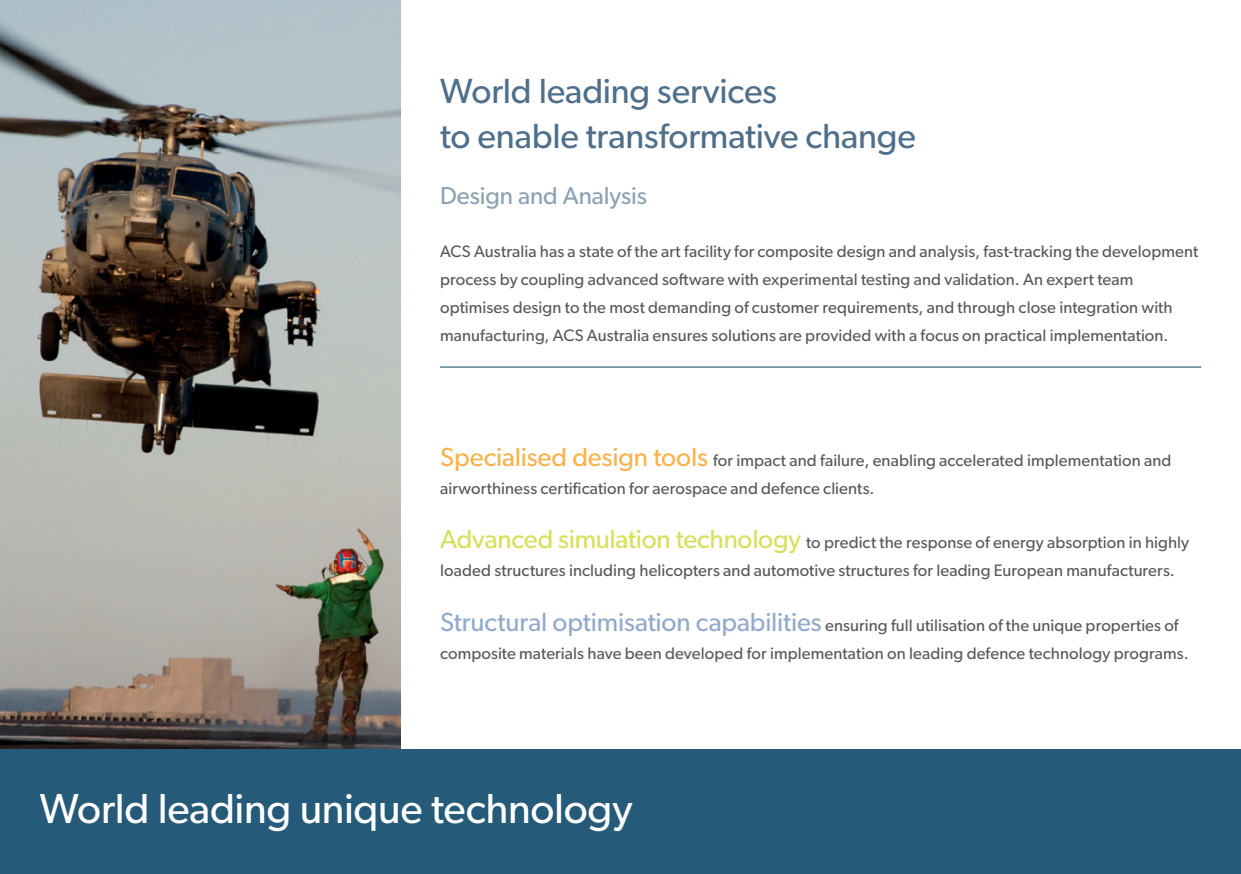
<style>
.page{position:relative;width:1241px;height:874px;background:#fff}
.page>*{position:absolute;margin:0;border:0;box-sizing:border-box;transform-origin:0 0}
.Panel_Heading{font:42px "Gibson";letter-spacing:-.01em;color:#fff}
.Page_Headling{font:35px/45.5px "Gibson";letter-spacing:-.005em;color:#4f6f8a}
.Subhead{font:24.5px "Gibson";letter-spacing:-.005em;color:#8ca1b2}
.Body_Copy{font:16.62px/28px "Gibson";letter-spacing:.005em;color:#57585a}
.s1{font-size:26.25px;color:#fbb24c}
.s2{font-size:26.25px;color:#d6e05a}
.s3{font-size:26.25px;color:#93aaca}
</style>
<div class="page">
<img style="left:0;top:0;width:400px;height:749px">
<div style="left:0;top:749px;width:1240px;height:124px;background:#255a78"></div>
<hr style="left:440px;top:366px;width:760px;height:2px;background:#7590a3">
<p class="Page_Headling" style="left:440px;top:67px;width:477px">World leading services<br>to enable transformative change</p>
<p class="Subhead" style="left:440px;top:181px;width:208px">Design and Analysis</p>
<p class="Body_Copy" style="left:440px;top:237px;width:759px">ACS Australia has a state of the art facility for composite design and analysis, fast-tracking the development process by coupling advanced software with experimental testing and validation. An expert team optimises design to the most demanding of customer requirements, and through close integration with manufacturing, ACS Australia ensures solutions are provided with a focus on practical implementation.</p>
<p class="Body_Copy" style="left:440px;top:445px;width:732px"><span class="s1">Specialised design tools</span> for impact and failure, enabling accelerated implementation and airworthiness certification for aerospace and defence clients.</p>
<p class="Body_Copy" style="left:440px;top:528px;width:750px"><span class="s2">Advanced simulation technology</span> to predict the response of energy absorption in highly loaded structures including helicopters and automotive structures for leading European manufacturers.</p>
<p class="Body_Copy" style="left:440px;top:610px;width:750px"><span class="s3">Structural optimisation capabilities</span> ensuring full utilisation of the unique properties of composite materials have been developed for implementation on leading defence technology programs.</p>
<p class="Panel_Heading" style="left:40px;top:783px;width:594px">World leading unique technology</p>
</div>
